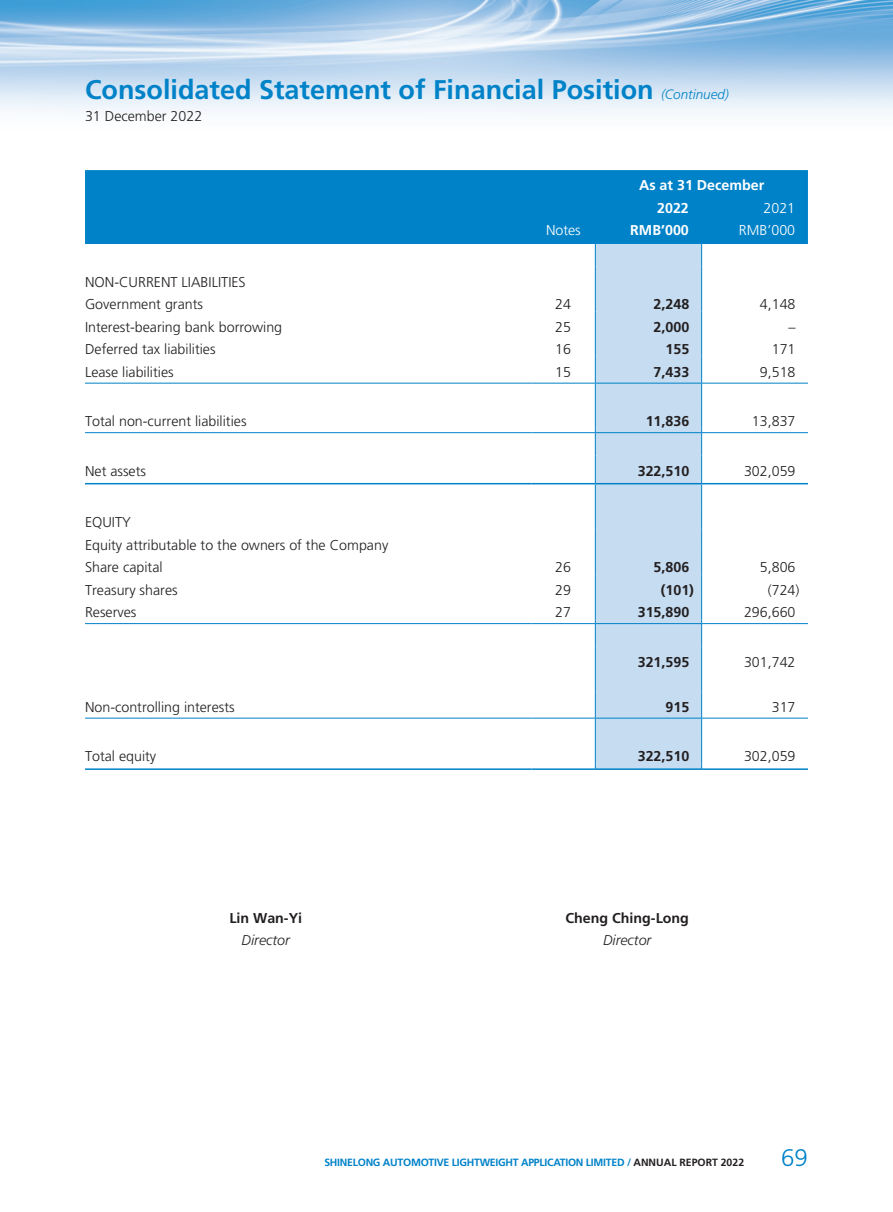
<style>
.page{position:relative;width:893px;height:1212px;background:#fff}
.page>*{position:absolute;margin:0;border:0;box-sizing:border-box;transform-origin:0 0}
.t1{font:700 27px "Frutiger LT Std";color:#0082c8}
.t2{font:300 24px "Frutiger LT Std";color:#0082c8}
._50_Table_txt{font:300 14.25px "Frutiger LT Std";color:#231f20}
._50_Table_txt-2{font:700 14.25px "Frutiger LT Std";color:#231f20}
._50_Table_txt-3{font:700 14.25px "Frutiger LT Std";color:#fff}
._00_txt{font:700 14.25px "Frutiger LT Std";color:#231f20}
._50_Table_txt-4{font:300 14.25px "Frutiger LT Std";color:#fff}
._00_txt-2{font:italic 300 14.25px "Frutiger LT Std";color:#231f20}
.t3{font:700 10.5px "Frutiger LT Std";letter-spacing:-.025em;color:#0082c8}
.s1{font-weight:300;font-style:italic;font-size:13.5px}
.s2{color:#231f20}
</style>
<div class="page">
<img style="left:0;top:0;width:893px;height:768px">
<div style="left:85px;top:170px;width:723px;height:74px;background:#0082c8"></div>
<div style="left:596px;top:244px;width:105px;height:524px;background:#c5dcf1"></div>
<svg style="left:595px;top:244px;width:1px;height:526px"></svg>
<svg style="left:701px;top:244px;width:1px;height:526px"></svg>
<hr style="left:85px;top:383px;width:446px;height:1px;background:#0082c8">
<hr style="left:531px;top:383px;width:64px;height:1px;background:#0082c8">
<hr style="left:596px;top:383px;width:105px;height:1px;background:#0082c8">
<hr style="left:702px;top:383px;width:106px;height:1px;background:#0082c8">
<hr style="left:85px;top:432px;width:446px;height:1px;background:#0082c8">
<hr style="left:531px;top:432px;width:64px;height:1px;background:#0082c8">
<hr style="left:596px;top:432px;width:105px;height:1px;background:#0082c8">
<hr style="left:702px;top:432px;width:106px;height:1px;background:#0082c8">
<hr style="left:85px;top:483px;width:446px;height:1px;background:#0082c8">
<hr style="left:531px;top:483px;width:64px;height:1px;background:#0082c8">
<hr style="left:596px;top:483px;width:105px;height:1px;background:#0082c8">
<hr style="left:702px;top:483px;width:106px;height:1px;background:#0082c8">
<hr style="left:85px;top:623px;width:446px;height:1px;background:#0082c8">
<hr style="left:531px;top:623px;width:64px;height:1px;background:#0082c8">
<hr style="left:596px;top:623px;width:105px;height:1px;background:#0082c8">
<hr style="left:702px;top:623px;width:106px;height:1px;background:#0082c8">
<hr style="left:85px;top:718px;width:446px;height:1px;background:#0082c8">
<hr style="left:531px;top:718px;width:64px;height:1px;background:#0082c8">
<hr style="left:596px;top:718px;width:105px;height:1px;background:#0082c8">
<hr style="left:702px;top:718px;width:106px;height:1px;background:#0082c8">
<hr style="left:85px;top:768px;width:446px;height:2px;background:#0082c8">
<hr style="left:531px;top:768px;width:64px;height:2px;background:#0082c8">
<hr style="left:596px;top:768px;width:105px;height:2px;background:#0082c8">
<hr style="left:702px;top:768px;width:106px;height:2px;background:#0082c8">
<p class="t1" style="left:85px;top:74px;width:645px">Consolidated Statement of Financial Position <span class="s1">(Continued)</span></p>
<p class="_50_Table_txt" style="left:85px;top:108px;width:119px">31 December 2022</p>
<p class="_50_Table_txt-3" style="left:639px;top:177px;width:127px">As at 31 December</p>
<p class="_50_Table_txt-3" style="left:657px;top:199px;width:33px">2022</p>
<p class="_50_Table_txt-4" style="left:763px;top:200px;width:33px">2021</p>
<p class="_50_Table_txt-4" style="left:546px;top:222px;width:36px">Notes</p>
<p class="_50_Table_txt-3" style="left:630px;top:222px;width:60px">RMB’000</p>
<p class="_50_Table_txt-4" style="left:739px;top:222px;width:58px">RMB’000</p>
<p class="_50_Table_txt" style="left:85px;top:274px;width:162px">NON-CURRENT LIABILITIES</p>
<p class="_50_Table_txt" style="left:85px;top:296px;width:119px">Government grants</p>
<p class="_50_Table_txt" style="left:555px;top:296px;width:17px">24</p>
<p class="_50_Table_txt-2" style="left:654px;top:296px;width:37px">2,248</p>
<p class="_50_Table_txt" style="left:760px;top:296px;width:37px">4,148</p>
<p class="_50_Table_txt" style="left:85px;top:319px;width:199px">Interest-bearing bank borrowing</p>
<p class="_50_Table_txt" style="left:555px;top:319px;width:17px">25</p>
<p class="_50_Table_txt-2" style="left:654px;top:318px;width:37px">2,000</p>
<p class="_50_Table_txt" style="left:788px;top:319px;width:9px">–</p>
<p class="_50_Table_txt" style="left:85px;top:341px;width:132px">Deferred tax liabilities</p>
<p class="_50_Table_txt" style="left:555px;top:341px;width:17px">16</p>
<p class="_50_Table_txt-2" style="left:665px;top:341px;width:25px">155</p>
<p class="_50_Table_txt" style="left:772px;top:341px;width:25px">171</p>
<p class="_50_Table_txt" style="left:85px;top:364px;width:90px">Lease liabilities</p>
<p class="_50_Table_txt" style="left:555px;top:364px;width:17px">15</p>
<p class="_50_Table_txt-2" style="left:654px;top:363px;width:37px">7,433</p>
<p class="_50_Table_txt" style="left:760px;top:364px;width:37px">9,518</p>
<p class="_50_Table_txt" style="left:85px;top:413px;width:163px">Total non-current liabilities</p>
<p class="_50_Table_txt-2" style="left:646px;top:413px;width:45px">11,836</p>
<p class="_50_Table_txt" style="left:752px;top:413px;width:45px">13,837</p>
<p class="_50_Table_txt" style="left:85px;top:463px;width:62px">Net assets</p>
<p class="_50_Table_txt-2" style="left:638px;top:462px;width:53px">322,510</p>
<p class="_50_Table_txt" style="left:744px;top:463px;width:53px">302,059</p>
<p class="_50_Table_txt" style="left:85px;top:514px;width:47px">EQUITY</p>
<p class="_50_Table_txt" style="left:85px;top:536px;width:305px">Equity attributable to the owners of the Company</p>
<p class="_50_Table_txt" style="left:85px;top:559px;width:79px">Share capital</p>
<p class="_50_Table_txt" style="left:555px;top:559px;width:17px">26</p>
<p class="_50_Table_txt-2" style="left:654px;top:559px;width:37px">5,806</p>
<p class="_50_Table_txt" style="left:760px;top:559px;width:37px">5,806</p>
<p class="_50_Table_txt" style="left:85px;top:581px;width:94px">Treasury shares</p>
<p class="_50_Table_txt" style="left:555px;top:581px;width:17px">29</p>
<p class="_50_Table_txt-2" style="left:661px;top:581px;width:35px">(101)</p>
<p class="_50_Table_txt" style="left:768px;top:581px;width:33px">(724)</p>
<p class="_50_Table_txt" style="left:85px;top:604px;width:53px">Reserves</p>
<p class="_50_Table_txt" style="left:555px;top:604px;width:17px">27</p>
<p class="_50_Table_txt-2" style="left:638px;top:604px;width:53px">315,890</p>
<p class="_50_Table_txt" style="left:744px;top:604px;width:53px">296,660</p>
<p class="_50_Table_txt-2" style="left:638px;top:653px;width:53px">321,595</p>
<p class="_50_Table_txt" style="left:744px;top:653px;width:53px">301,742</p>
<p class="_50_Table_txt" style="left:85px;top:698px;width:151px">Non-controlling interests</p>
<p class="_50_Table_txt-2" style="left:665px;top:698px;width:25px">915</p>
<p class="_50_Table_txt" style="left:772px;top:698px;width:25px">317</p>
<p class="_50_Table_txt" style="left:85px;top:748px;width:73px">Total equity</p>
<p class="_50_Table_txt-2" style="left:638px;top:748px;width:53px">322,510</p>
<p class="_50_Table_txt" style="left:744px;top:748px;width:53px">302,059</p>
<p class="_00_txt" style="left:229px;top:909px;width:74px">Lin Wan-Yi</p>
<p class="_00_txt" style="left:565px;top:909px;width:125px">Cheng Ching-Long</p>
<p class="_00_txt-2" style="left:242px;top:932px;width:50px">Director</p>
<p class="_00_txt-2" style="left:603px;top:932px;width:50px">Director</p>
<p class="t3" style="left:324px;top:1156px;width:421px">SHINELONG AUTOMOTIVE LIGHTWEIGHT APPLICATION LIMITED / <span class="s2">ANNUAL REPORT 2022</span></p>
<p class="t2" style="left:781px;top:1144px;width:28px">69</p>
</div>
